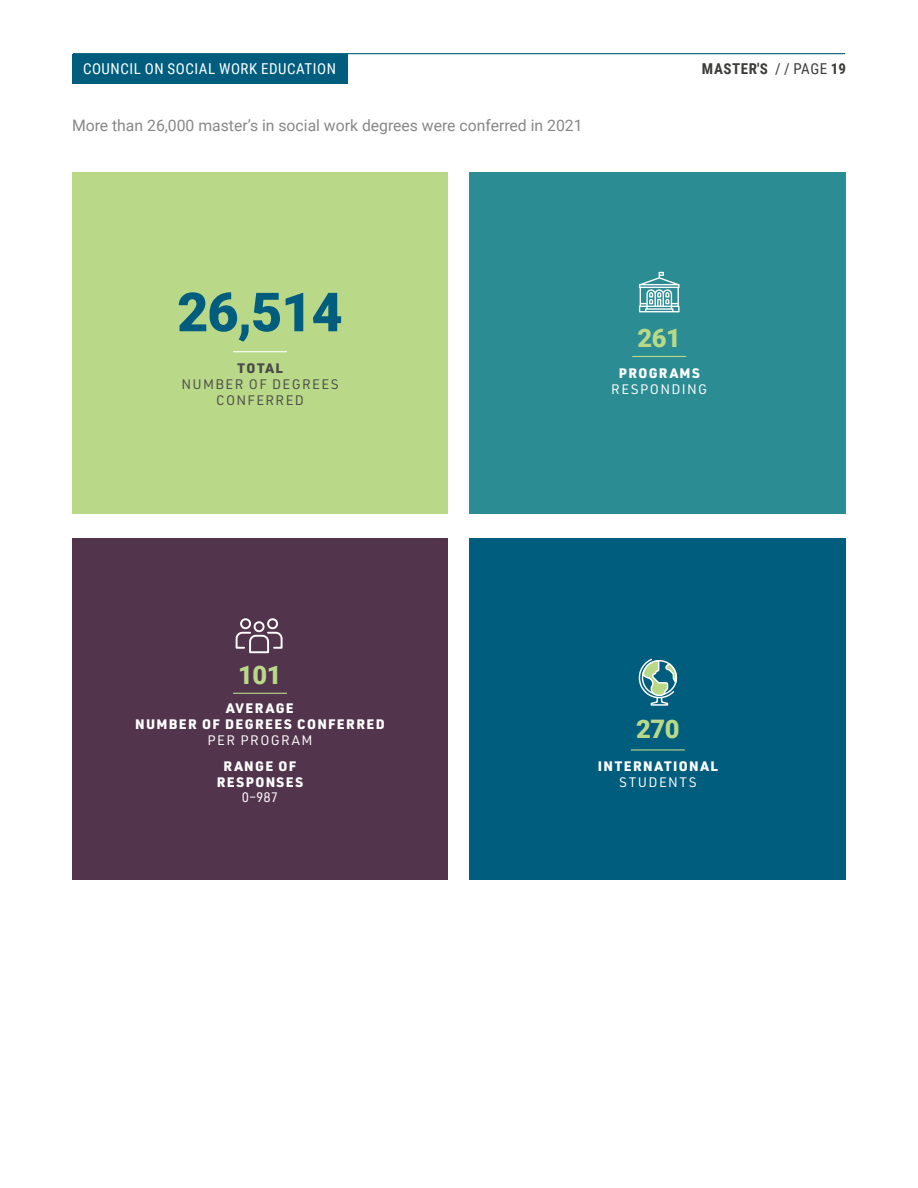
<style>
.page{position:relative;width:918px;height:1188px;background:#fff}
.page>*{position:absolute;margin:0;border:0;box-sizing:border-box;transform-origin:0 0}
.t1{font:900 54px "Roboto";color:#005d7e}
.t2{font:900 25.5px "Roboto";letter-spacing:-.02em;color:#b9d989}
.t3{font:15.75px "Roboto";color:#878787}
.t4{font:15px "Roboto Condensed";letter-spacing:.035em;color:#fff}
.t5{font:700 15px "Roboto Condensed";letter-spacing:.035em;color:#3c3c3b}
.t6{font:900 13.5px/16.2px "URWDIN";letter-spacing:.1em;color:#fff;text-align:center}
.t7{font:13.5px "URWDIN";letter-spacing:.1em;color:#fff}
.t8{font:13.5px/16.2px "URWDIN";letter-spacing:.1em;color:#4a4a49;text-align:center}
.t9{font:13.5px "URWDIN";letter-spacing:.12em;color:#fff}
.t10{font:900 13.5px "URWDIN";letter-spacing:.11em;color:#4a4a49}
.s1{font-weight:400}
</style>
<div class="page">
<div style="left:72px;top:54px;width:275px;height:30px;background:#005d7e"></div>
<hr style="left:73px;top:53px;width:772px;height:1px;background:#005d7e">
<div style="left:72px;top:172px;width:376px;height:342px;background:#b9d989"></div>
<div style="left:470px;top:172px;width:376px;height:342px;background:#2b8c93"></div>
<div style="left:72px;top:538px;width:376px;height:341px;background:#52344d"></div>
<div style="left:470px;top:538px;width:376px;height:341px;background:#005d7e"></div>
<hr style="left:632px;top:356px;width:54px;height:1px;background:#b9d989">
<svg style="left:639px;top:272px;width:41px;height:40px"></svg>
<hr style="left:233px;top:693px;width:54px;height:1px;background:#b9d989">
<svg style="left:235px;top:618px;width:48px;height:36px"></svg>
<hr style="left:233px;top:351px;width:54px;height:1px;background:#fff">
<svg style="left:638px;top:658px;width:39px;height:48px"></svg>
<hr style="left:631px;top:749px;width:54px;height:2px;background:#b9d989">
<p class="t4" style="left:83px;top:58px;width:254px">COUNCIL ON SOCIAL WORK EDUCATION</p>
<p class="t5" style="left:702px;top:58px;width:146px">MASTER'S <span class="s1">/ / PAGE</span> 19</p>
<p class="t3" style="left:72px;top:114px;width:512px">More than 26,000 master’s in social work degrees were conferred in 2021</p>
<h1 class="t1" style="left:177px;top:274px;width:167px">26,514</h1>
<p class="t10" style="left:237px;top:359px;width:47px">TOTAL</p>
<p class="t8" style="left:182px;top:376px;width:159px">NUMBER OF DEGREES<br>CONFERRED</p>
<h2 class="t2" style="left:638px;top:320px;width:45px">261</h2>
<p class="t6" style="left:619px;top:364px;width:82px">PROGRAMS</p>
<p class="t7" style="left:611px;top:380px;width:97px">RESPONDING</p>
<h2 class="t2" style="left:238px;top:657px;width:45px">101</h2>
<p class="t6" style="left:135px;top:700px;width:251px">AVERAGE<br>NUMBER OF DEGREES CONFERRED</p>
<p class="t7" style="left:208px;top:732px;width:106px">PER PROGRAM</p>
<p class="t6" style="left:217px;top:758px;width:88px">RANGE OF<br>RESPONSES</p>
<p class="t7" style="left:242px;top:789px;width:38px">0–987</p>
<h2 class="t2" style="left:636px;top:711px;width:45px">270</h2>
<p class="t6" style="left:598px;top:758px;width:121px">INTERNATIONAL</p>
<p class="t9" style="left:619px;top:774px;width:79px">STUDENTS</p>
</div>
